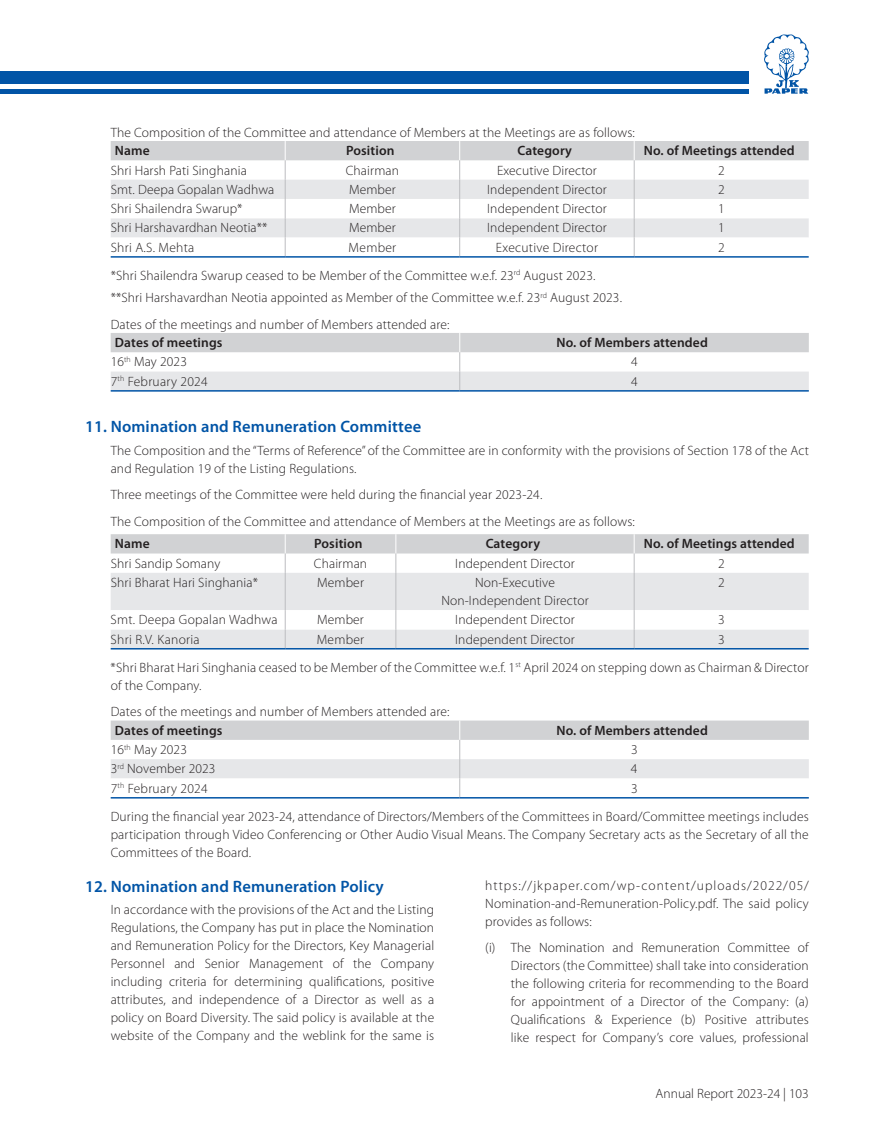
<style>
.page{position:relative;width:894px;height:1140px;background:#fff}
.page>*{position:absolute;margin:0;border:0;box-sizing:border-box;transform-origin:0 0}
.t1{font:600 16.5px "Myriad Pro";letter-spacing:.01em;color:#0154a6}
.t2{font:300 13.5px/18px "Myriad Pro";letter-spacing:.01em;color:#231f20}
.t3{font:600 13.5px "Myriad Pro";letter-spacing:.01em;color:#231f20}
</style>
<div class="page">
<div style="left:0;top:71px;width:748px;height:12px;background:#0154a6"></div>
<div style="left:0;top:89px;width:748px;height:5px;background:#0154a6"></div>
<svg style="left:764px;top:34px;width:44px;height:60px"></svg>
<svg style="left:111px;top:141px;width:697px;height:115px"></svg>
<hr style="left:111px;top:256px;width:174px;height:2px;background:#0154a6">
<hr style="left:285px;top:256px;width:174px;height:2px;background:#0154a6">
<hr style="left:459px;top:256px;width:175px;height:2px;background:#0154a6">
<hr style="left:634px;top:256px;width:174px;height:2px;background:#0154a6">
<svg style="left:111px;top:333px;width:697px;height:58px"></svg>
<div style="left:111px;top:573px;width:697px;height:37px;background:#e6e7e9"></div>
<svg style="left:111px;top:534px;width:697px;height:39px"></svg>
<hr style="left:285px;top:573px;width:1px;height:37px;background:#bcbdc0">
<hr style="left:395px;top:573px;width:1px;height:37px;background:#bcbdc0">
<hr style="left:633px;top:573px;width:1px;height:37px;background:#bcbdc0">
<svg style="left:111px;top:610px;width:697px;height:38px"></svg>
<hr style="left:111px;top:648px;width:174px;height:1px;background:#0154a6">
<hr style="left:285px;top:648px;width:111px;height:1px;background:#0154a6">
<hr style="left:396px;top:648px;width:238px;height:1px;background:#0154a6">
<hr style="left:634px;top:648px;width:174px;height:1px;background:#0154a6">
<hr style="left:111px;top:797px;width:348px;height:1px;background:#0154a6">
<hr style="left:459px;top:797px;width:349px;height:1px;background:#0154a6">
<svg style="left:111px;top:720px;width:697px;height:77px"></svg>
<p class="t2" style="left:111px;top:123px;width:525px">The Composition of the Committee and attendance of Members at the Meetings are as follows:</p>
<p class="t3" style="left:115px;top:142px;width:36px">Name</p>
<p class="t3" style="left:346px;top:142px;width:50px">Position</p>
<p class="t3" style="left:517px;top:142px;width:56px">Category</p>
<p class="t3" style="left:643px;top:142px;width:152px">No. of Meetings attended</p>
<p class="t2" style="left:111px;top:161px;width:138px">Shri Harsh Pati Singhania</p>
<p class="t2" style="left:345px;top:161px;width:55px">Chairman</p>
<p class="t2" style="left:497px;top:161px;width:101px">Executive Director</p>
<p class="t2" style="left:718px;top:161px;width:8px">2</p>
<p class="t2" style="left:111px;top:180px;width:165px">Smt. Deepa Gopalan Wadhwa</p>
<p class="t2" style="left:349px;top:180px;width:48px">Member</p>
<p class="t2" style="left:487px;top:180px;width:121px">Independent Director</p>
<p class="t2" style="left:718px;top:180px;width:8px">2</p>
<p class="t2" style="left:111px;top:199px;width:133px">Shri Shailendra Swarup*</p>
<p class="t2" style="left:349px;top:199px;width:48px">Member</p>
<p class="t2" style="left:487px;top:199px;width:121px">Independent Director</p>
<p class="t2" style="left:718px;top:199px;width:8px">1</p>
<p class="t2" style="left:111px;top:219px;width:158px">Shri Harshavardhan Neotia**</p>
<p class="t2" style="left:349px;top:219px;width:48px">Member</p>
<p class="t2" style="left:487px;top:219px;width:121px">Independent Director</p>
<p class="t2" style="left:718px;top:219px;width:8px">1</p>
<p class="t2" style="left:111px;top:238px;width:85px">Shri A.S. Mehta</p>
<p class="t2" style="left:348px;top:238px;width:49px">Member</p>
<p class="t2" style="left:495px;top:238px;width:104px">Executive Director</p>
<p class="t2" style="left:718px;top:238px;width:8px">2</p>
<p class="t2" style="left:111px;top:264px;width:512px;line-height:22.2px">*Shri Shailendra Swarup ceased to be Member of the Committee w.e.f. 23<sup>rd</sup> August 2023. **Shri Harshavardhan Neotia appointed as Member of the Committee w.e.f. 23<sup>rd</sup> August 2023.</p>
<p class="t2" style="left:111px;top:315px;width:340px">Dates of the meetings and number of Members attended are:</p>
<p class="t3" style="left:115px;top:334px;width:109px">Dates of meetings</p>
<p class="t3" style="left:556px;top:334px;width:153px">No. of Members attended</p>
<p class="t2" style="left:111px;top:353px;width:78px">16<sup>th</sup> May 2023</p>
<p class="t2" style="left:630px;top:353px;width:8px">4</p>
<p class="t2" style="left:111px;top:372px;width:98px">7<sup>th</sup> February 2024</p>
<p class="t2" style="left:630px;top:372px;width:8px">4</p>
<p class="t1" style="left:85px;top:416px;width:337px">11. Nomination and Remuneration Committee</p>
<p class="t2" style="left:111px;top:441px;width:699px">The Composition and the “Terms of Reference” of the Committee are in conformity with the provisions of Section 178 of the Act and Regulation 19 of the Listing Regulations.</p>
<p class="t2" style="left:111px;top:481px;width:525px;line-height:26.5px">Three meetings of the Committee were held during the financial year 2023-24.<br>The Composition of the Committee and attendance of Members at the Meetings are as follows:</p>
<p class="t3" style="left:115px;top:535px;width:36px">Name</p>
<p class="t3" style="left:314px;top:535px;width:50px">Position</p>
<p class="t3" style="left:485px;top:535px;width:56px">Category</p>
<p class="t3" style="left:643px;top:535px;width:152px">No. of Meetings attended</p>
<p class="t2" style="left:111px;top:554px;width:111px">Shri Sandip Somany</p>
<p class="t2" style="left:314px;top:554px;width:55px">Chairman</p>
<p class="t2" style="left:455px;top:554px;width:121px">Independent Director</p>
<p class="t2" style="left:718px;top:554px;width:8px">2</p>
<p class="t2" style="left:111px;top:573px;width:149px">Shri Bharat Hari Singhania*</p>
<p class="t2" style="left:317px;top:573px;width:48px">Member</p>
<p class="t2" style="left:441px;top:573px;width:149px;text-align:center">Non-Executive<br>Non-Independent Director</p>
<p class="t2" style="left:718px;top:573px;width:8px">2</p>
<p class="t2" style="left:111px;top:610px;width:168px">Smt. Deepa Gopalan Wadhwa</p>
<p class="t2" style="left:317px;top:610px;width:48px">Member</p>
<p class="t2" style="left:455px;top:610px;width:121px">Independent Director</p>
<p class="t2" style="left:718px;top:610px;width:8px">3</p>
<p class="t2" style="left:111px;top:630px;width:91px">Shri R.V. Kanoria</p>
<p class="t2" style="left:316px;top:630px;width:49px">Member</p>
<p class="t2" style="left:455px;top:630px;width:121px">Independent Director</p>
<p class="t2" style="left:111px;top:625px;width:699px;line-height:28px;text-indent:607px">3<br>*Shri Bharat Hari Singhania ceased to be Member of the Committee w.e.f. 1<sup>st</sup> April 2024 on stepping down as Chairman &amp; Director</p>
<p class="t2" style="left:111px;top:672px;width:340px;line-height:26.5px">of the Company.<br>Dates of the meetings and number of Members attended are:</p>
<p class="t3" style="left:115px;top:721px;width:109px">Dates of meetings</p>
<p class="t3" style="left:556px;top:721px;width:153px">No. of Members attended</p>
<p class="t2" style="left:111px;top:740px;width:78px">16<sup>th</sup> May 2023</p>
<p class="t2" style="left:630px;top:740px;width:8px">3</p>
<p class="t2" style="left:111px;top:759px;width:106px">3<sup>rd</sup> November 2023</p>
<p class="t2" style="left:630px;top:759px;width:8px">4</p>
<p class="t2" style="left:111px;top:779px;width:98px">7<sup>th</sup> February 2024</p>
<p class="t2" style="left:111px;top:774px;width:699px;line-height:28px;text-indent:520px">3<br>During the financial year 2023-24, attendance of Directors/Members of the Committees in Board/Committee meetings includes</p>
<p class="t2" style="left:111px;top:825px;width:699px">participation through Video Conferencing or Other Audio Visual Means. The Company Secretary acts as the Secretary of all the<br>Committees of the Board.</p>
<p class="t1" style="left:85px;top:875px;width:300px">12. Nomination and Remuneration Policy</p>
<p class="t2" style="left:111px;top:900px;width:325px;text-align:justify">In accordance with the provisions of the Act and the Listing Regulations, the Company has put in place the Nomination and Remuneration Policy for the Directors, Key Managerial Personnel and Senior Management of the Company including criteria for determining qualifications, positive attributes, and independence of a Director as well as a policy on Board Diversity. The said policy is available at the website of the Company and the weblink for the same is</p>
<p class="t2" style="left:485px;top:876px;width:325px;text-align:justify">https://jkpaper.com/wp-content/uploads/2022/05/ Nomination-and-Remuneration-Policy.pdf. The said policy provides as follows:</p>
<p class="t2" style="left:510px;top:938px;width:299px;text-align:justify;text-indent:-26px">(i) The Nomination and Remuneration Committee of Directors (the Committee) shall take into consideration the following criteria for recommending to the Board for appointment of a Director of the Company: (a)<br>Qualifications &amp; Experience (b) Positive attributes like respect for Company’s core values, professional</p>
<p class="t2" style="left:655px;top:1084px;width:155px">Annual Report 2023-24 | 103</p>
</div>
